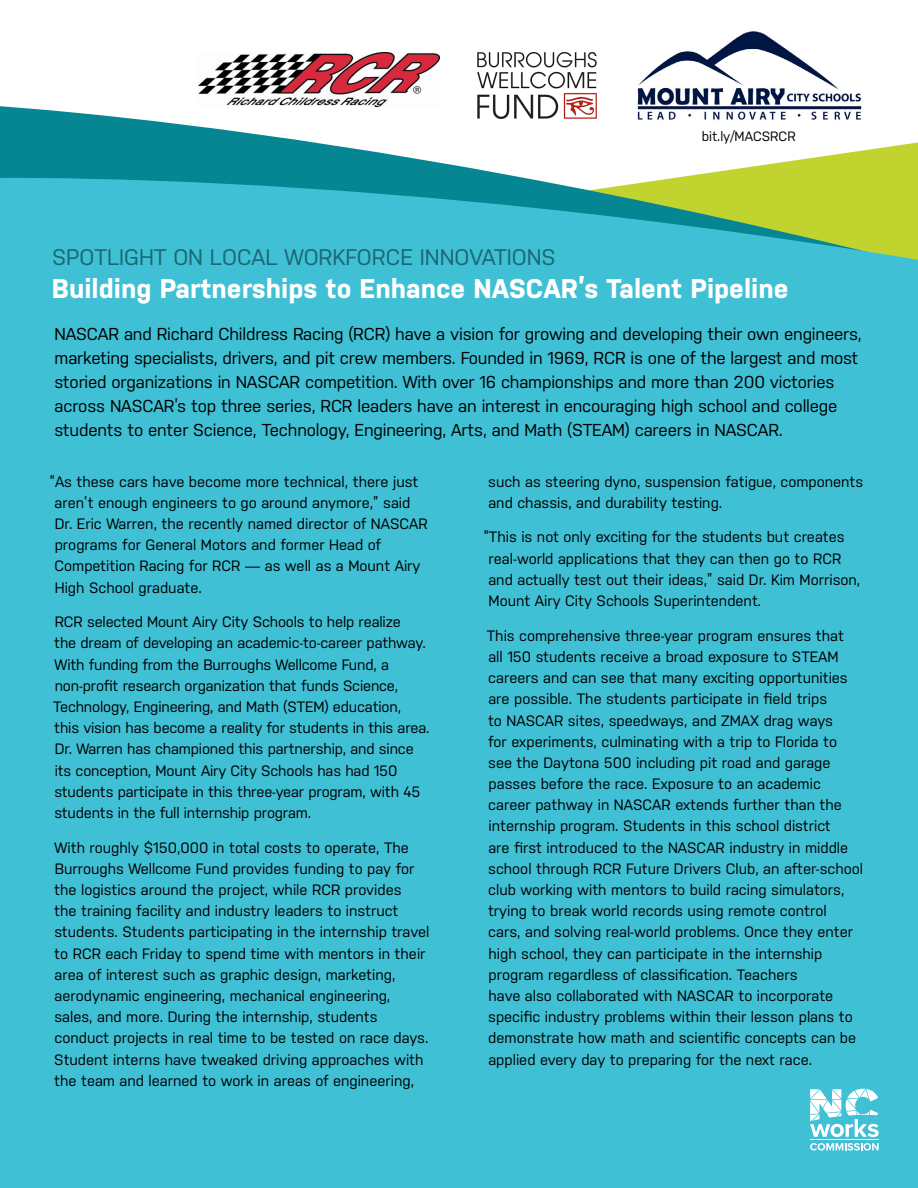
<style>
.page{position:relative;width:918px;height:1188px;background:#fff}
.page>*{position:absolute;margin:0;border:0;box-sizing:border-box;transform-origin:0 0}
.t1{font:700 27px "Nudista";color:#fff}
.t2{font:22.5px "Nudista";color:#1a6873}
.t3{font:17.25px/24px "Nudista";letter-spacing:-.01em;color:#000}
.t4{font:15px/21.1px "Nudista";color:#000}
.t5{font:13.5px "Nudista";color:#000}
</style>
<div class="page">
<svg style="left:0;top:106px;width:918px;height:51px"></svg>
<div style="left:0;top:157px;width:918px;height:1031px;background:#40c0d5"></div>
<hr style="left:810px;top:1140px;width:69px;height:1px;background:#fff">
<svg style="left:810px;top:1143px;width:69px;height:8px"></svg>
<svg style="left:810px;top:1089px;width:69px;height:48px"></svg>
<img style="left:477px;top:52px;width:120px;height:67px">
<img style="left:633px;top:31px;width:231px;height:93px">
<img style="left:199px;top:52px;width:240px;height:54px">
<h2 class="t2" style="left:52px;top:245px;width:505px">SPOTLIGHT ON LOCAL WORKFORCE INNOVATIONS</h2>
<p class="t5" style="left:702px;top:128px;width:95px">bit.ly/MACSRCR</p>
<h1 class="t1" style="left:52px;top:273px;width:738px">Building Partnerships to Enhance NASCAR’s Talent Pipeline</h1>
<p class="t3" style="left:54px;top:322px;width:809px">NASCAR and Richard Childress Racing (RCR) have a vision for growing and developing their own engineers, marketing specialists, drivers, and pit crew members. Founded in 1969, RCR is one of the largest and most storied organizations in NASCAR competition. With over 16 championships and more than 200 victories across NASCAR’s top three series, RCR leaders have an interest in encouraging high school and college students to enter Science, Technology, Engineering, Arts, and Math (STEAM) careers in NASCAR.</p>
<p class="t4" style="left:54px;top:471px;width:375px;text-indent:-5px">“As these cars have become more technical, there just aren’t enough engineers to go around anymore,” said Dr. Eric Warren, the recently named director of NASCAR programs for General Motors and former Head of Competition Racing for RCR — as well as a Mount Airy High School graduate.</p>
<p class="t4" style="left:53px;top:611px;width:378px">RCR selected Mount Airy City Schools to help realize<br>the dream of developing an academic-to-career pathway.<br>With funding from the Burroughs Wellcome Fund, a non-profit research organization that funds Science, Technology, Engineering, and Math (STEM) education, this vision has become a reality for students in this area.<br>Dr. Warren has championed this partnership, and since its conception, Mount Airy City Schools has had 150 students participate in this three-year program, with 45 students in the full internship program.</p>
<p class="t4" style="left:54px;top:837px;width:377px">With roughly $150,000 in total costs to operate, The Burroughs Wellcome Fund provides funding to pay for the logistics around the project, while RCR provides<br>the training facility and industry leaders to instruct students. Students participating in the internship travel to RCR each Friday to spend time with mentors in their area of interest such as graphic design, marketing, aerodynamic engineering, mechanical engineering, sales, and more. During the internship, students conduct projects in real time to be tested on race days.<br>Student interns have tweaked driving approaches with the team and learned to work in areas of engineering,</p>
<p class="t4" style="left:488px;top:471px;width:377px">such as steering dyno, suspension fatigue, components and chassis, and durability testing.</p>
<p class="t4" style="left:488px;top:527px;width:373px;text-indent:-5px">“This is not only exciting for the students but creates real-world applications that they can then go to RCR and actually test out their ideas,” said Dr. Kim Morrison, Mount Airy City Schools Superintendent.</p>
<p class="t4" style="left:487px;top:625px;width:378px">This comprehensive three-year program ensures that<br>all 150 students receive a broad exposure to STEAM careers and can see that many exciting opportunities are possible. The students participate in field trips<br>to NASCAR sites, speedways, and ZMAX drag ways<br>for experiments, culminating with a trip to Florida to see the Daytona 500 including pit road and garage passes before the race. Exposure to an academic career pathway in NASCAR extends further than the internship program. Students in this school district<br>are first introduced to the NASCAR industry in middle school through RCR Future Drivers Club, an after-school club working with mentors to build racing simulators, trying to break world records using remote control<br>cars, and solving real-world problems. Once they enter high school, they can participate in the internship program regardless of classification. Teachers<br>have also collaborated with NASCAR to incorporate specific industry problems within their lesson plans to demonstrate how math and scientific concepts can be applied every day to preparing for the next race.</p>
</div>
